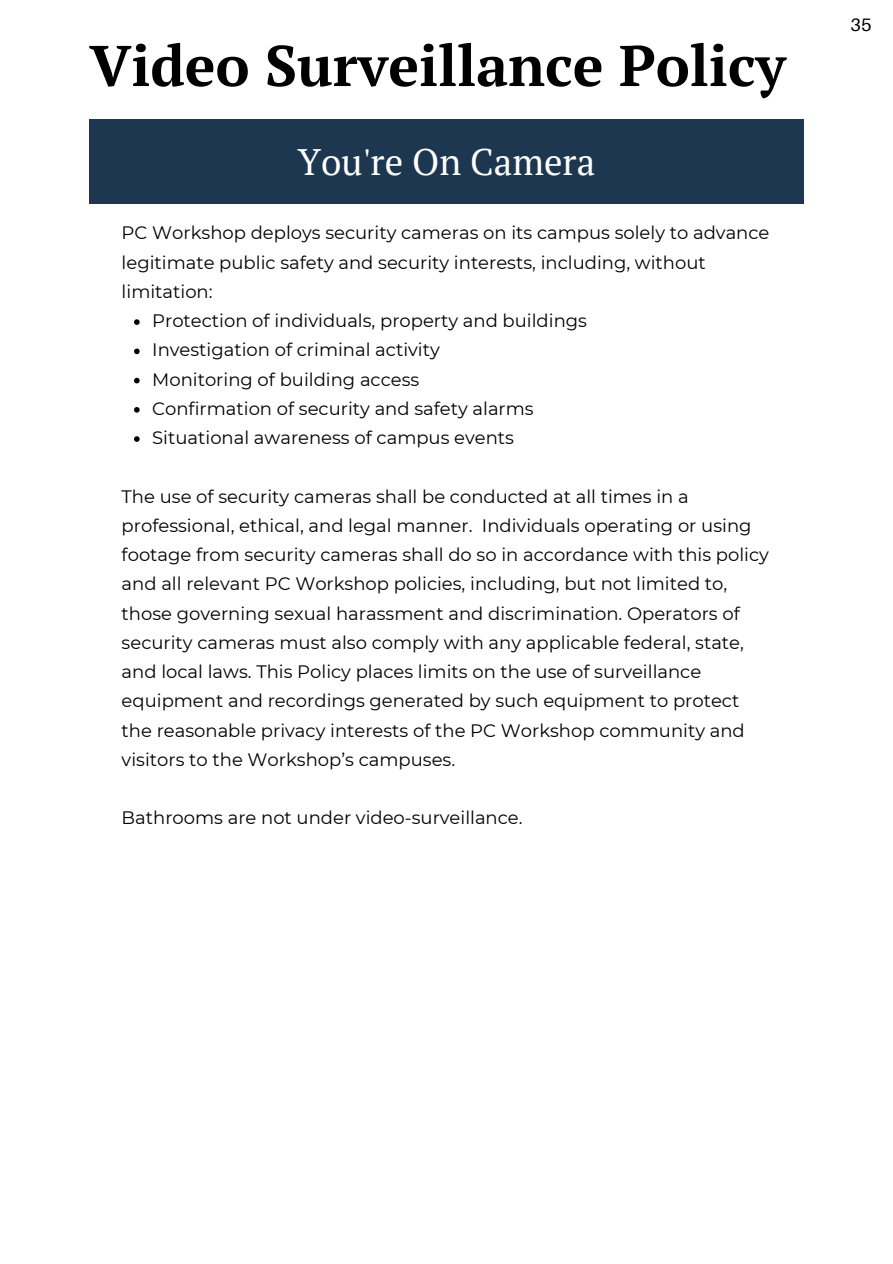
<style>
.page{position:relative;width:893px;height:1264px;background:#fff}
.page>*{position:absolute;margin:0;border:0;box-sizing:border-box;transform-origin:0 0}
.t1{font:700 57.3px "PT Serif";color:#000}
.t2{font:36.75px "PT Serif";color:#fff}
.t3{font:18px/29.2px "Montserrat";color:#000}
.t4{font:18px "Aileron";color:#000}
</style>
<div class="page">
<svg style="left:134px;top:319px;width:6px;height:6px"></svg>
<svg style="left:134px;top:348px;width:6px;height:6px"></svg>
<svg style="left:134px;top:378px;width:6px;height:5px"></svg>
<svg style="left:134px;top:407px;width:6px;height:5px"></svg>
<svg style="left:134px;top:436px;width:6px;height:6px"></svg>
<div style="left:89px;top:119px;width:714px;height:85px;background:#1c374f"></div>
<p class="t1" style="left:89px;top:26px;width:698px">Video Surveillance Policy</p>
<p class="t2" style="left:297px;top:136px;width:299px">You're On Camera</p>
<p class="t3" style="left:122px;top:218px;width:649px">PC Workshop deploys security cameras on its campus solely to advance legitimate public safety and security interests, including, without limitation:</p>
<p class="t3" style="left:152px;top:306px;width:436px">Protection of individuals, property and buildings</p>
<p class="t3" style="left:152px;top:335px;width:289px">Investigation of criminal activity</p>
<p class="t3" style="left:152px;top:364px;width:268px">Monitoring of building access</p>
<p class="t3" style="left:152px;top:394px;width:383px">Confirmation of security and safety alarms</p>
<p class="t3" style="left:152px;top:423px;width:363px">Situational awareness of campus events</p>
<p class="t3" style="left:122px;top:481px;width:648px">The use of security cameras shall be conducted at all times in a professional, ethical, and legal manner. Individuals operating or using footage from security cameras shall do so in accordance with this policy and all relevant PC Workshop policies, including, but not limited to, those governing sexual harassment and discrimination. Operators of security cameras must also comply with any applicable federal, state, and local laws. This Policy places limits on the use of surveillance equipment and recordings generated by such equipment to protect the reasonable privacy interests of the PC Workshop community and visitors to the Workshop’s campuses.</p>
<p class="t3" style="left:122px;top:803px;width:402px">Bathrooms are not under video-surveillance.</p>
<p class="t4" style="left:850px;top:14px;width:22px">35</p>
</div>
